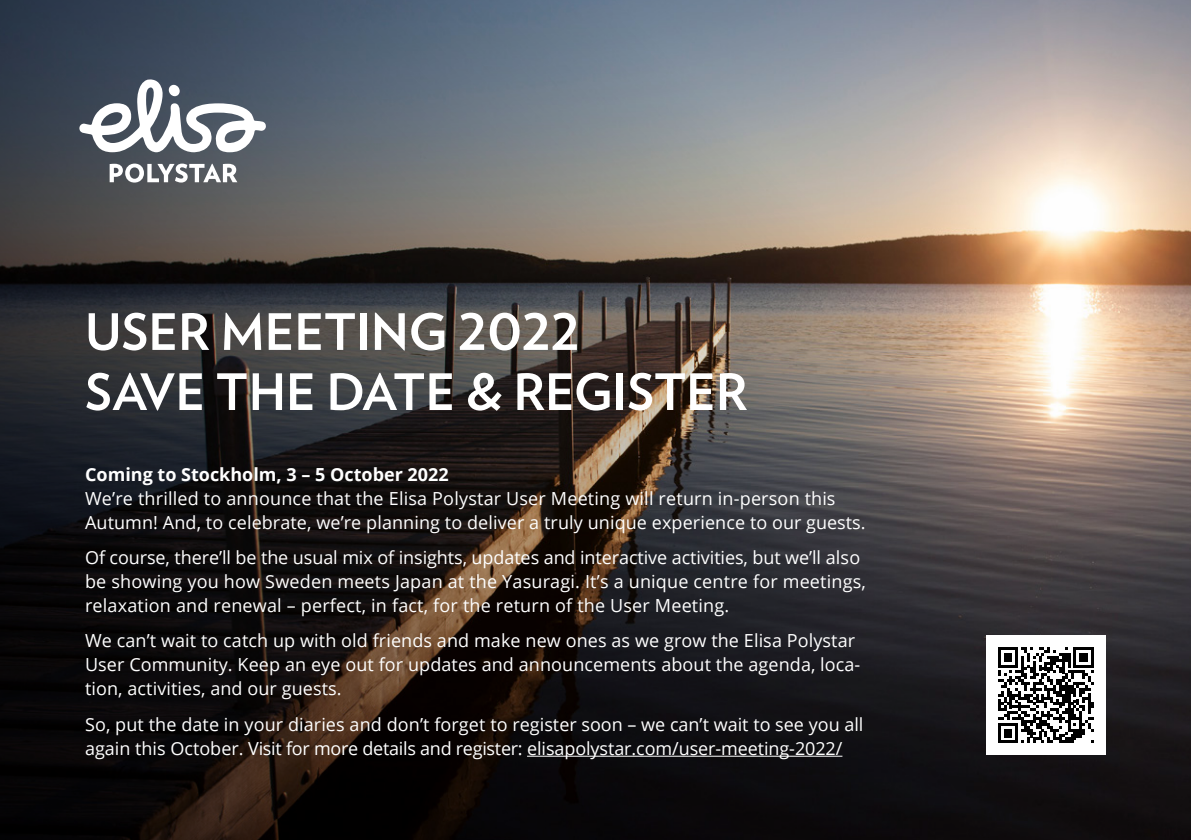
<style>
.page{position:relative;width:1191px;height:840px;background:#fff}
.page>*{position:absolute;margin:0;border:0;box-sizing:border-box;transform-origin:0 0}
.t1{font:700 50px/60px "Verlag";color:#fff}
.t2{font:18px/24px "Open Sans";letter-spacing:.005em;color:#fff}
.t3{font:700 18px "Open Sans";color:#fff}
</style>
<div class="page">
<img style="left:0;top:0;width:1191px;height:839px">
<svg style="left:79px;top:79px;width:187px;height:73px"></svg>
<svg style="left:110px;top:163px;width:127px;height:19px"></svg>
<div style="left:986px;top:635px;width:120px;height:119px;background:#fff"></div>
<svg style="left:998px;top:647px;width:95px;height:95px"></svg>
<hr style="left:527px;top:755px;width:315px;height:1px;background:#fff">
<p class="t1" style="left:85px;top:299px;width:664px">USER MEETING 2022<br>SAVE THE DATE &amp; REGISTER</p>
<p class="t3" style="left:85px;top:461px;width:365px">Coming to Stockholm, 3 – 5 October 2022</p>
<p class="t2" style="left:85px;top:485px;width:782px">We’re thrilled to announce that the Elisa Polystar User Meeting will return in-person this<br>Autumn! And, to celebrate, we’re planning to deliver a truly unique experience to our guests.</p>
<p class="t2" style="left:85px;top:544px;width:782px">Of course, there’ll be the usual mix of insights, updates and interactive activities, but we’ll also be showing you how Sweden meets Japan at the Yasuragi. It’s a unique centre for meetings, relaxation and renewal – perfect, in fact, for the return of the User Meeting.</p>
<p class="t2" style="left:85px;top:628px;width:776px">We can’t wait to catch up with old friends and make new ones as we grow the Elisa Polystar<br>User Community. Keep an eye out for updates and announcements about the agenda, loca&shy;tion, activities, and our guests.</p>
<p class="t2" style="left:85px;top:711px;width:780px">So, put the date in your diaries and don’t forget to register soon – we can’t wait to see you all again this October. Visit for more details and register: elisapolystar.com/user-meeting-2022/</p>
</div>
